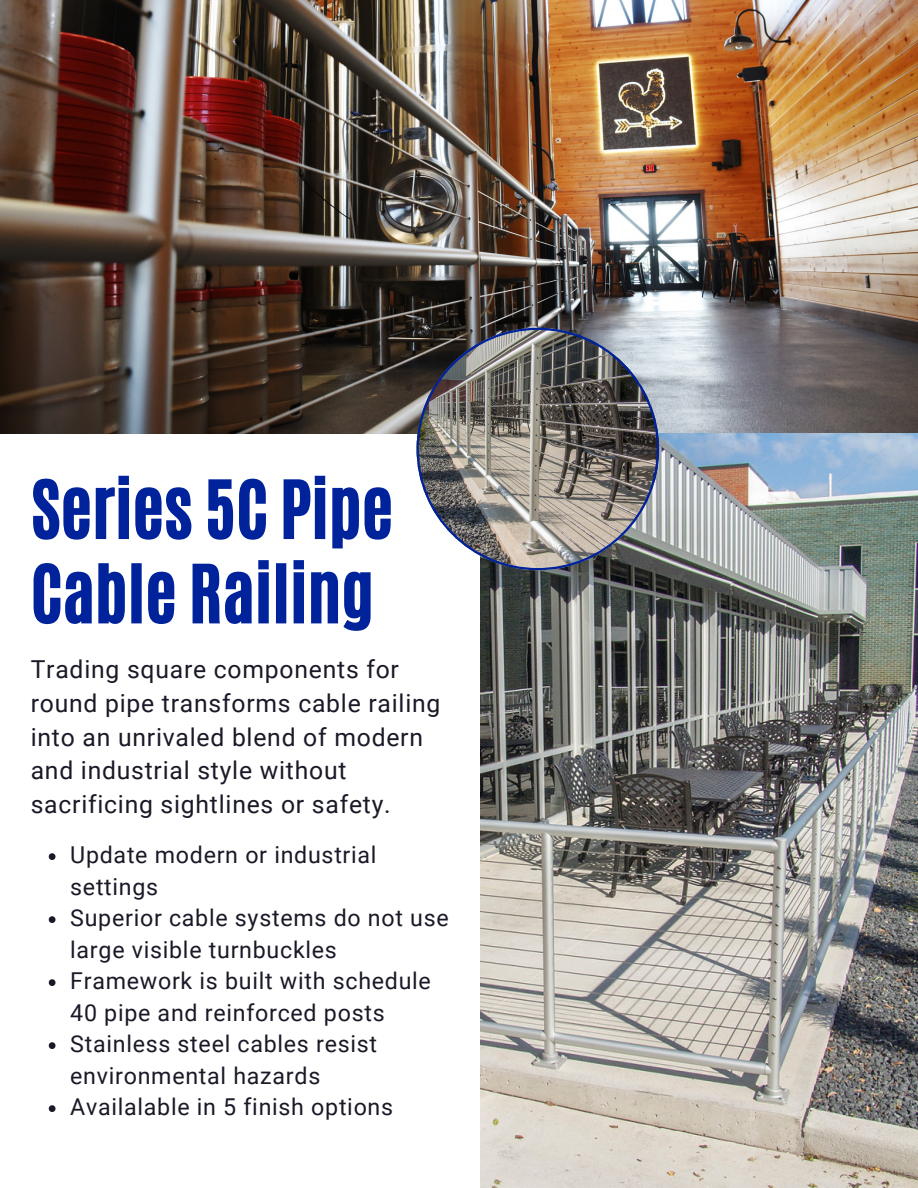
<style>
.page{position:relative;width:918px;height:1188px;background:#fff}
.page>*{position:absolute;margin:0;border:0;box-sizing:border-box;transform-origin:0 0}
.t1{font:67.65px/84.3px "CA Generated";color:#00239c}
.t2{font:24.75px/33.8px "Roboto";letter-spacing:.03em;color:#1b1927}
.t3{font:23.25px/31.5px "Roboto";letter-spacing:.03em;color:#1b1927}
</style>
<div class="page">
<img style="left:0;top:0;width:918px;height:433px">
<img style="left:480px;top:434px;width:438px;height:754px">
<img style="left:417px;top:328px;width:242px;height:242px">
<svg style="left:49px;top:853px;width:7px;height:7px"></svg>
<svg style="left:49px;top:916px;width:7px;height:7px"></svg>
<svg style="left:49px;top:979px;width:7px;height:7px"></svg>
<svg style="left:49px;top:1042px;width:7px;height:7px"></svg>
<svg style="left:49px;top:1105px;width:7px;height:7px"></svg>
<p class="t1" style="left:31px;top:467px;width:364px">Series 5C Pipe<br>Cable Railing</p>
<p class="t2" style="left:31px;top:653px;width:411px">Trading square components for round pipe transforms cable railing into an unrivaled blend of modern and industrial style without sacrificing sightlines or safety.</p>
<p class="t3" style="left:70px;top:840px;width:308px">Update modern or industrial settings</p>
<p class="t3" style="left:70px;top:903px;width:380px">Superior cable systems do not use large visible turnbuckles</p>
<p class="t3" style="left:70px;top:966px;width:362px">Framework is built with schedule<br>40 pipe and reinforced posts</p>
<p class="t3" style="left:70px;top:1029px;width:308px">Stainless steel cables resist environmental hazards</p>
<p class="t3" style="left:70px;top:1092px;width:324px">Availalable in 5 finish options</p>
</div>
